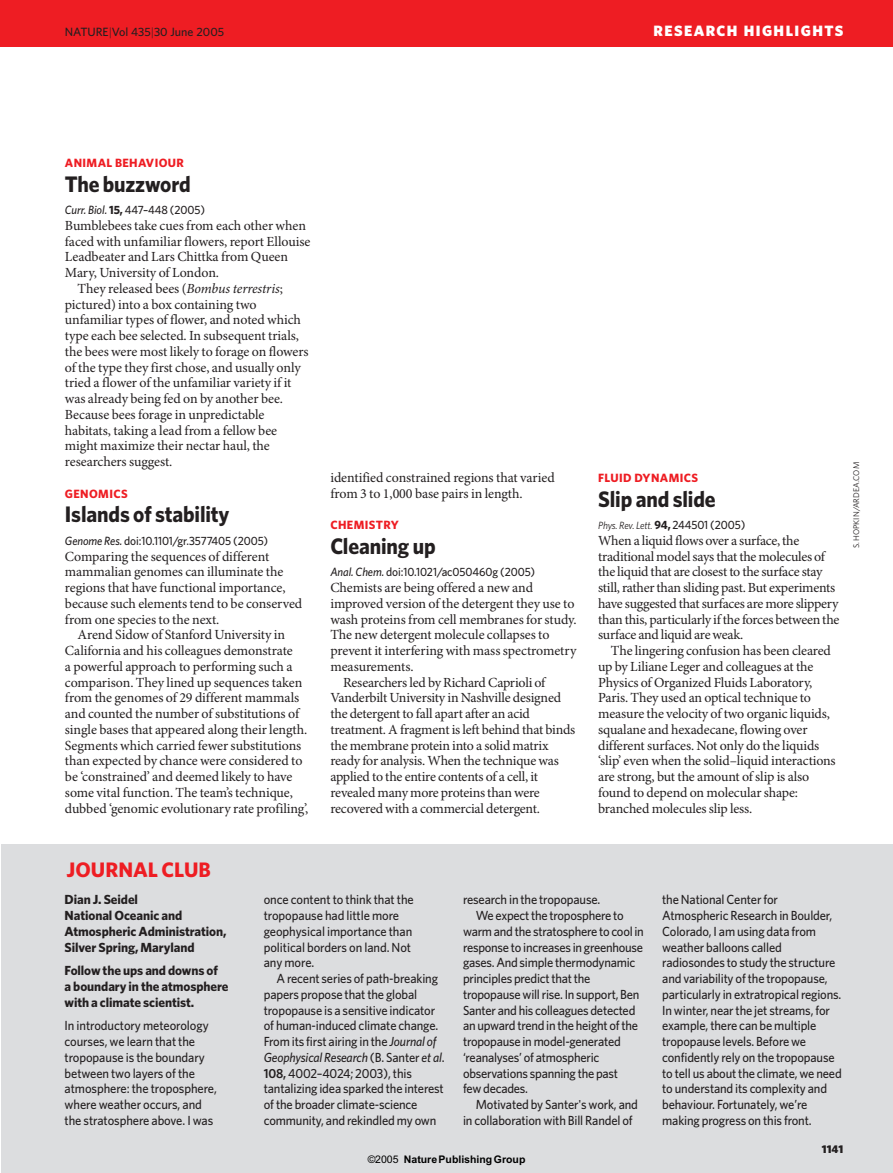
<style>
.page{position:relative;width:893px;height:1173px;background:#fff}
.page>*{position:absolute;margin:0;border:0;box-sizing:border-box;transform-origin:0 0}
.t1{font:700 22.5px "Whitney";letter-spacing:-.005em;color:#231f20;scale:.95 1}
.t2{font:700 21px "Whitney";color:#ee1d23}
.t3{font:900 15px "Whitney";letter-spacing:.095em;color:#fff}
.t4{font:13.95px/15.8px "Minion Pro";letter-spacing:-.01em;color:#231f20}
.t5{font:500 13.2px/15.8px "Whitney";letter-spacing:-.015em;color:#231f20;scale:.95 1}
.t6{font:700 13.2px/15.8px "Whitney";letter-spacing:-.005em;color:#231f20}
.t7{font:500 12px "Whitney";letter-spacing:-.005em;color:#231f20;scale:.95 1}
.t8{font:700 12px "Whitney";letter-spacing:.03em;color:#ee1d23}
.t9{font:500 12px "Whitney";letter-spacing:-.005em;color:#231f20}
.t10{font:900 11.25px "Whitney";color:#231f20}
.t11{font:italic 10.5px "Whitney";letter-spacing:-.02em;color:#231f20;scale:.95 1}
.t12{font:700 10.5px "Arial";color:#000}
.t13{font:8.25px "Whitney";color:#231f20}
.s1{font-weight:300}
.s2{font-style:italic}
.s3{font-weight:700}
.s4{font-weight:700;font-style:normal;font-size:12px}
.s5{font-weight:500;font-style:normal;font-size:12px}
.s6{font-weight:600}
.s7{font-weight:400}
</style>
<div class="page">
<div style="left:1px;top:844px;width:891px;height:329px;background:#dcdddf"></div>
<div style="left:1px;top:0;width:891px;height:47px;background:#ee1d23"></div>
<hr style="left:0;top:0;width:1px;height:47px;background:#ee1d23">
<p class="t9" style="left:65px;top:28px;width:161px">NATURE<span class="s1">|</span>Vol 435<span class="s1">|</span>30 June 2005</p>
<p class="t3" style="left:653px;top:25px;width:191px">RESEARCH HIGHLIGHTS</p>
<p class="t8" style="left:65px;top:158px;width:120px">ANIMAL BEHAVIOUR</p>
<h1 class="t1" style="left:65px;top:175px;width:134px">The buzzword</h1>
<p class="t7" style="left:65px;top:205px;width:149px"><span class="s2">Curr. Biol.</span> <span class="s3">15,</span> 447–448 (2005)</p>
<p class="t4" style="left:65px;top:219px;width:242px">Bumblebees take cues from each other when</p>
<p class="t4" style="left:65px;top:234px;width:247px">faced with unfamiliar flowers, report Ellouise</p>
<p class="t4" style="left:65px;top:250px;width:225px">Leadbeater and Lars Chittka from Queen</p>
<p class="t4" style="left:65px;top:266px;width:156px">Mary, University of London.</p>
<p class="t4" style="left:78px;top:282px;width:207px">They released bees (<span class="s2">Bombus terrestris</span>;</p>
<p class="t4" style="left:65px;top:297px;width:193px">pictured) into a box containing two</p>
<p class="t4" style="left:65px;top:313px;width:237px">unfamiliar types of flower, and noted which</p>
<p class="t4" style="left:65px;top:329px;width:236px">type each bee selected. In subsequent trials,</p>
<p class="t4" style="left:65px;top:345px;width:245px">the bees were most likely to forage on flowers</p>
<p class="t4" style="left:65px;top:360px;width:237px">of the type they first chose, and usually only</p>
<p class="t4" style="left:65px;top:376px;width:228px">tried a flower of the unfamiliar variety if it</p>
<p class="t4" style="left:65px;top:392px;width:220px">was already being fed on by another bee.</p>
<p class="t4" style="left:65px;top:408px;width:201px">Because bees forage in unpredictable</p>
<p class="t4" style="left:65px;top:423px;width:214px">habitats, taking a lead from a fellow bee</p>
<p class="t4" style="left:65px;top:439px;width:206px">might maximize their nectar haul, the</p>
<p class="t4" style="left:65px;top:455px;width:109px">researchers suggest.</p>
<p class="t8" style="left:65px;top:489px;width:64px">GENOMICS</p>
<h1 class="t1" style="left:65px;top:506px;width:174px">Islands of stability</h1>
<p class="t7" style="left:65px;top:536px;width:215px"><span class="s2">Genome Res.</span> doi:10.1101/gr.3577405 (2005)</p>
<p class="t4" style="left:65px;top:549px;width:239px">Comparing the sequences of different mammalian genomes can illuminate the regions that have functional importance, because such elements tend to be conserved from one species to the next.</p>
<p class="t4" style="left:65px;top:628px;width:245px;text-indent:13px">Arend Sidow of Stanford University in California and his colleagues demonstrate<br>a powerful approach to performing such a comparison. They lined up sequences taken from the genomes of 29 different mammals and counted the number of substitutions of single bases that appeared along their length.<br>Segments which carried fewer substitutions than expected by chance were considered to be ‘constrained’ and deemed likely to have some vital function. The team’s technique, dubbed ‘genomic evolutionary rate profiling’,</p>
<p class="t4" style="left:330px;top:471px;width:226px">identified constrained regions that varied from 3 to 1,000 base pairs in length.</p>
<p class="t8" style="left:330px;top:520px;width:70px">CHEMISTRY</p>
<h1 class="t1" style="left:330px;top:538px;width:112px">Cleaning up</h1>
<p class="t7" style="left:330px;top:568px;width:217px"><span class="s2">Anal. Chem.</span> doi:10.1021/ac050460g (2005)</p>
<p class="t4" style="left:330px;top:581px;width:204px">Chemists are being offered a new and</p>
<p class="t4" style="left:330px;top:597px;width:245px">improved version of the detergent they use to</p>
<p class="t4" style="left:330px;top:612px;width:248px">wash proteins from cell membranes for study.</p>
<p class="t4" style="left:330px;top:628px;width:221px">The new detergent molecule collapses to</p>
<p class="t4" style="left:330px;top:644px;width:247px">prevent it interfering with mass spectrometry</p>
<p class="t4" style="left:330px;top:660px;width:85px">measurements.</p>
<p class="t4" style="left:343px;top:675px;width:204px">Researchers led by Richard Caprioli of</p>
<p class="t4" style="left:330px;top:691px;width:232px">Vanderbilt University in Nashville designed</p>
<p class="t4" style="left:330px;top:707px;width:201px">the detergent to fall apart after an acid</p>
<p class="t4" style="left:330px;top:723px;width:246px">treatment. A fragment is left behind that binds</p>
<p class="t4" style="left:330px;top:738px;width:220px">the membrane protein into a solid matrix</p>
<p class="t4" style="left:330px;top:754px;width:230px">ready for analysis. When the technique was</p>
<p class="t4" style="left:330px;top:770px;width:209px">applied to the entire contents of a cell, it</p>
<p class="t4" style="left:330px;top:786px;width:211px">revealed many more proteins than were</p>
<p class="t4" style="left:330px;top:801px;width:211px">recovered with a commercial detergent.</p>
<p class="t8" style="left:598px;top:473px;width:101px">FLUID DYNAMICS</p>
<h1 class="t1" style="left:598px;top:490px;width:125px">Slip and slide</h1>
<p class="t11" style="left:598px;top:521px;width:156px">Phys. Rev. Lett. <span class="s4">94,</span> <span class="s5">244501 (2005)</span></p>
<p class="t4" style="left:598px;top:534px;width:243px">When a liquid flows over a surface, the traditional model says that the molecules of the liquid that are closest to the surface stay still, rather than sliding past. But experiments have suggested that surfaces are more slippery than this, particularly if the forces between the surface and liquid are weak.</p>
<p class="t4" style="left:598px;top:644px;width:239px;text-indent:13px">The lingering confusion has been cleared up by Liliane Leger and colleagues at the Physics of Organized Fluids Laboratory, Paris. They used an optical technique to measure the velocity of two organic liquids, squalane and hexadecane, flowing over different surfaces. Not only do the liquids ‘slip’ even when the solid–liquid interactions are strong, but the amount of slip is also found to depend on molecular shape: branched molecules slip less.</p>
<p class="t13" style="left:853px;top:548px;width:88px;rotate:-90deg">S. HOPKIN/ARDEA.COM</p>
<h2 class="t2" style="left:67px;top:862px;width:146px">JOURNAL CLUB</h2>
<p class="t6" style="left:65px;top:893px;width:163px">Dian J. Seidel<br>National Oceanic and<br>Atmospheric Administration,<br>Silver Spring, Maryland</p>
<p class="t6" style="left:65px;top:964px;width:165px">Follow the ups and downs of<br>a boundary in the atmosphere with a climate scientist.</p>
<p class="t5" style="left:65px;top:1019px;width:162px">In introductory meteorology courses, we learn that the tropopause is the boundary between two layers of the atmosphere: the troposphere, where weather occurs, and the stratosphere above. I was</p>
<p class="t5" style="left:264px;top:893px;width:159px">once content to think that the tropopause had little more geophysical importance than political borders on land. Not any more.</p>
<p class="t5" style="left:264px;top:972px;width:192px;text-indent:13px">A recent series of path-breaking papers propose that the global tropopause is a sensitive indicator of human-induced climate change.<br>From its first airing in the <span class="s2">Journal of Geophysical Research</span> (B. Santer <span class="s2">et al</span>.<br><span class="s6">108,</span> 4002–4024; 2003), this tantalizing idea sparked the interest of the broader climate-science community, and rekindled my own</p>
<p class="t5" style="left:463px;top:893px;width:146px">research in the tropopause.</p>
<p class="t5" style="left:476px;top:909px;width:157px">We expect the troposphere to</p>
<p class="t5" style="left:463px;top:924px;width:192px">warm and the stratosphere to cool in</p>
<p class="t5" style="left:463px;top:940px;width:191px">response to increases in greenhouse</p>
<p class="t5" style="left:463px;top:956px;width:183px">gases. And simple thermodynamic</p>
<p class="t5" style="left:463px;top:972px;width:136px">principles predict that the</p>
<p class="t5" style="left:463px;top:987px;width:187px">tropopause will rise. In support, Ben</p>
<p class="t5" style="left:463px;top:1003px;width:183px">Santer and his colleagues detected</p>
<p class="t5" style="left:463px;top:1019px;width:186px">an upward trend in the height of the</p>
<p class="t5" style="left:463px;top:1035px;width:168px">tropopause in model-generated</p>
<p class="t5" style="left:463px;top:1050px;width:145px">‘reanalyses’ of atmospheric</p>
<p class="t5" style="left:463px;top:1066px;width:165px">observations spanning the past</p>
<p class="t5" style="left:463px;top:1082px;width:70px">few decades.</p>
<p class="t5" style="left:476px;top:1098px;width:172px">Motivated by Santer's work, and</p>
<p class="t5" style="left:463px;top:1113px;width:180px">in collaboration with Bill Randel of</p>
<p class="t12" style="left:367px;top:1153px;width:159px"><span class="s7">©2005</span> NaturePublishingGroup</p>
<p class="t5" style="left:662px;top:893px;width:190px">the National Center for<br>Atmospheric Research in Boulder,<br>Colorado, I am using data from weather balloons called radiosondes to study the structure and variability of the tropopause, particularly in extratropical regions.<br>In winter, near the jet streams, for example, there can be multiple tropopause levels. Before we confidently rely on the tropopause to tell us about the climate, we need to understand its complexity and behaviour. Fortunately, we’re making progress on this front.</p>
<p class="t10" style="left:822px;top:1145px;width:23px">1141</p>
</div>
